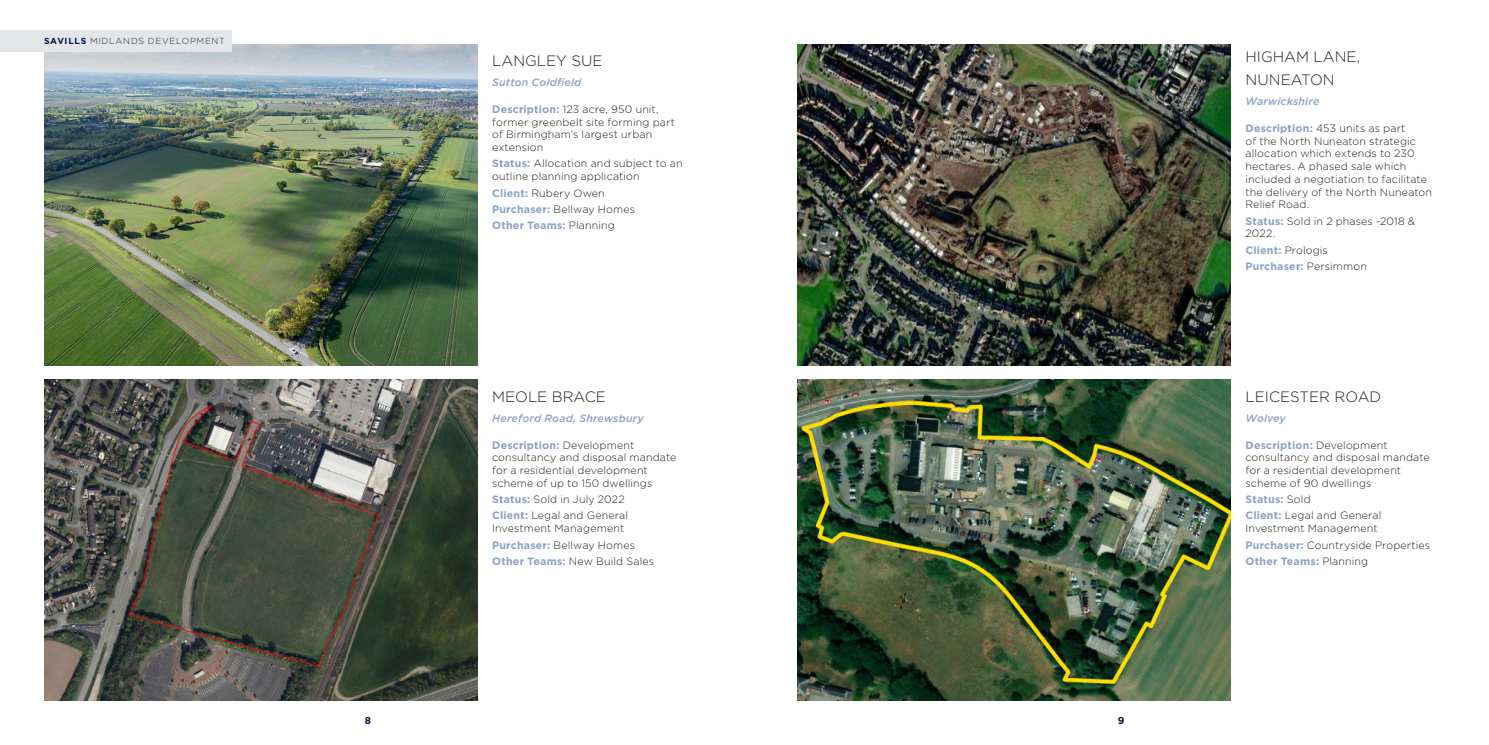
<style>
.page{position:relative;width:1489px;height:745px;background:#fff}
.page>*{position:absolute;margin:0;border:0;box-sizing:border-box;transform-origin:0 0}
.Case_Study_Headings{font:300 15px/22.5px "Gotham";color:#231f20}
.H4_-_Subheading_2__B{font:300 10.62px/12.8px "Gotham";letter-spacing:.015em;color:#231f20}
.H4_-_Subheading_2__B-2{font:700 10.62px "Gotham";letter-spacing:.02em;color:#89a2c7}
.H4_-_Subheading_2__B-3{font:italic 500 10.62px "Gotham";letter-spacing:.015em;color:#89a2c7}
.t1{font:700 10px "Gotham";color:#001643}
.Header_Tag_text{font:300 8.75px "Gotham";letter-spacing:.09em;color:#231f20}
.s1{font-weight:700;color:#001643}
.s2{font-weight:700;color:#89a2c7}
.s3{font-weight:300;color:#231f20}
</style>
<div class="page">
<img style="left:44px;top:44px;width:433px;height:321px">
<img style="left:44px;top:380px;width:433px;height:320px">
<img style="left:797px;top:380px;width:433px;height:320px">
<img style="left:797px;top:44px;width:433px;height:321px">
<div style="left:0;top:30px;width:232px;height:21px;background:#e2e6e9"></div>
<p class="Header_Tag_text" style="left:44px;top:36px;width:182px"><span class="s1">SAVILLS</span> MIDLANDS DEVELOPMENT</p>
<p class="Case_Study_Headings" style="left:492px;top:49px;width:112px">LANGLEY SUE</p>
<p class="H4_-_Subheading_2__B-3" style="left:492px;top:75px;width:91px">Sutton Coldfield</p>
<p class="H4_-_Subheading_2__B" style="left:492px;top:102px;width:184px"><span class="s2">Description:</span> 123 acre, 950 unit, former greenbelt site forming part of Birmingham’s largest urban extension</p>
<p class="H4_-_Subheading_2__B" style="left:492px;top:157px;width:192px"><span class="s2">Status:</span> Allocation and subject to an outline planning application</p>
<p class="H4_-_Subheading_2__B" style="left:492px;top:186px;width:114px"><span class="s2">Client:</span> Rubery Owen</p>
<p class="H4_-_Subheading_2__B" style="left:492px;top:202px;width:144px"><span class="s2">Purchaser:</span> Bellway Homes</p>
<p class="H4_-_Subheading_2__B-2" style="left:492px;top:219px;width:124px">Other Teams: <span class="s3">Planning</span></p>
<p class="Case_Study_Headings" style="left:492px;top:384px;width:115px">MEOLE BRACE</p>
<p class="H4_-_Subheading_2__B-3" style="left:492px;top:410px;width:153px">Hereford Road, Shrewsbury</p>
<p class="H4_-_Subheading_2__B" style="left:492px;top:438px;width:186px"><span class="s2">Description:</span> Development consultancy and disposal mandate for a residential development scheme of up to 150 dwellings</p>
<p class="H4_-_Subheading_2__B" style="left:492px;top:492px;width:134px"><span class="s2">Status:</span> Sold in July 2022</p>
<p class="H4_-_Subheading_2__B" style="left:492px;top:509px;width:137px"><span class="s2">Client:</span> Legal and General<br>Investment Management</p>
<p class="H4_-_Subheading_2__B" style="left:492px;top:538px;width:144px"><span class="s2">Purchaser:</span> Bellway Homes</p>
<p class="H4_-_Subheading_2__B" style="left:492px;top:554px;width:163px"><span class="s2">Other Teams:</span> New Build Sales</p>
<p class="t1" style="left:364px;top:714px;width:8px">8</p>
<p class="t1" style="left:1117px;top:714px;width:8px">9</p>
<p class="Case_Study_Headings" style="left:1245px;top:46px;width:116px">HIGHAM LANE,<br>NUNEATON</p>
<p class="H4_-_Subheading_2__B-3" style="left:1245px;top:94px;width:75px">Warwickshire</p>
<p class="H4_-_Subheading_2__B" style="left:1245px;top:121px;width:188px"><span class="s2">Description:</span> 453 units as part<br>of the North Nuneaton strategic allocation which extends to 230 hectares. A phased sale which included a negotiation to facilitate the delivery of the North Nuneaton<br>Relief Road.</p>
<p class="H4_-_Subheading_2__B" style="left:1245px;top:214px;width:171px"><span class="s2">Status:</span> Sold in 2 phases -2018 &amp;<br>2022.</p>
<p class="H4_-_Subheading_2__B" style="left:1245px;top:243px;width:84px"><span class="s2">Client:</span> Prologis</p>
<p class="H4_-_Subheading_2__B-2" style="left:1245px;top:260px;width:123px">Purchaser: <span class="s3">Persimmon</span></p>
<p class="Case_Study_Headings" style="left:1245px;top:384px;width:137px">LEICESTER ROAD</p>
<p class="H4_-_Subheading_2__B-3" style="left:1245px;top:410px;width:42px">Wolvey</p>
<p class="H4_-_Subheading_2__B" style="left:1245px;top:438px;width:186px"><span class="s2">Description:</span> Development consultancy and disposal mandate for a residential development scheme of 90 dwellings</p>
<p class="H4_-_Subheading_2__B-2" style="left:1245px;top:493px;width:67px">Status: <span class="s3">Sold</span></p>
<p class="H4_-_Subheading_2__B" style="left:1245px;top:509px;width:137px"><span class="s2">Client:</span> Legal and General<br>Investment Management</p>
<p class="H4_-_Subheading_2__B" style="left:1245px;top:538px;width:186px"><span class="s2">Purchaser:</span> Countryside Properties</p>
<p class="H4_-_Subheading_2__B-2" style="left:1245px;top:554px;width:124px">Other Teams: <span class="s3">Planning</span></p>
</div>
